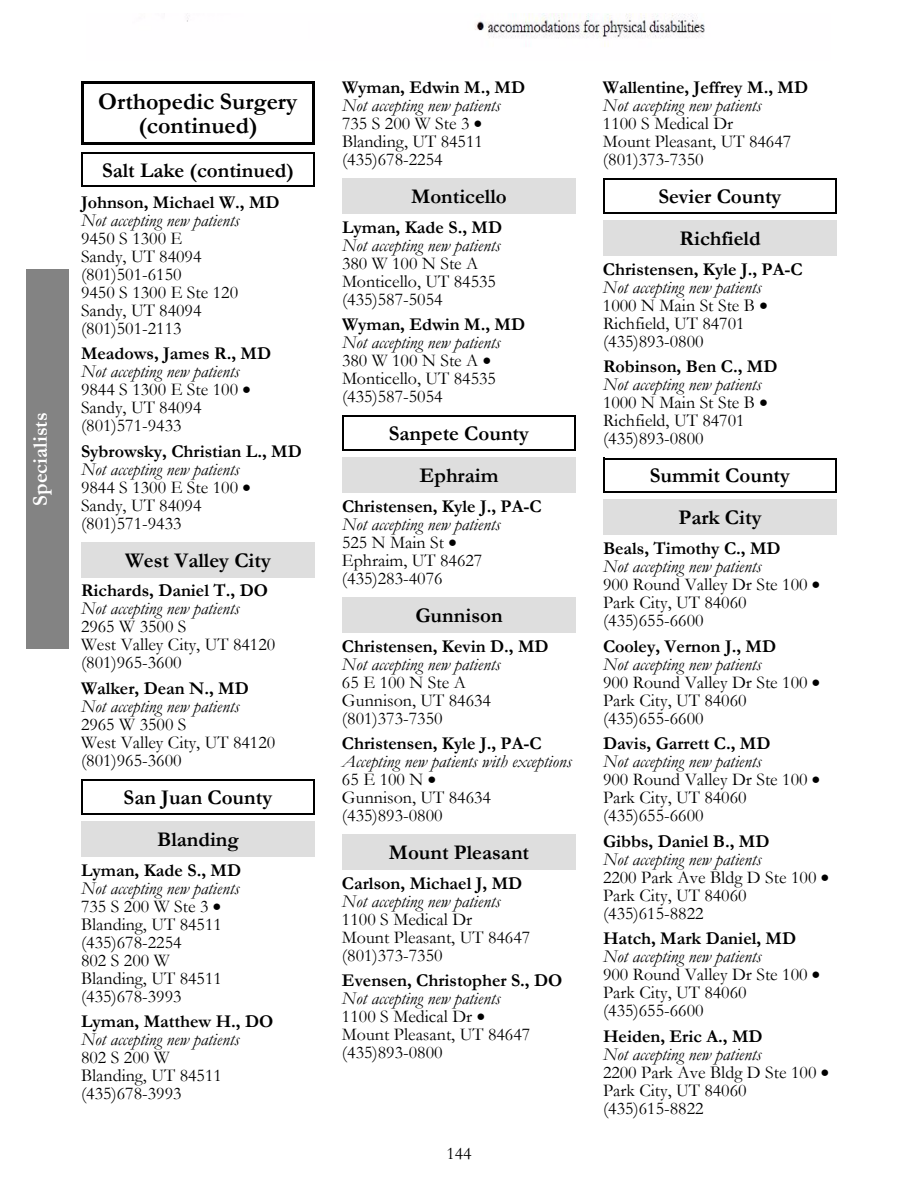
<style>
.page{position:relative;width:918px;height:1188px;background:#fff}
.page>*{position:absolute;margin:0;border:0;box-sizing:border-box;transform-origin:0 0}
.t1{font:700 24px/24px "Garamond";color:#000;text-align:center}
.t2{font:700 21px/42.2px "Garamond";color:#000;text-align:center}
.t3{font:700 21px "Garamond";color:#fff}
.t4{font:18px/18px "Garamond";color:#000}
.t5{font:700 18px "Garamond";color:#000}
.t6{font:italic 18px "Garamond";color:#000}
.t7{font:17.85px "Garamond";color:#000}
.s1{font-style:italic}
</style>
<div class="page">
<img style="left:187px;top:14px;width:518px;height:33px">
<div style="left:27px;top:270px;width:41px;height:378px;background:#838383"></div>
<hr style="left:27px;top:269px;width:41px;height:2px;background:#838383">
<hr style="left:26px;top:647px;width:42px;height:2px;background:#838383">
<hr style="left:26px;top:269px;width:2px;height:379px;background:#838383">
<hr style="left:82px;top:81px;width:233px;height:3px;background:#000">
<hr style="left:312px;top:82px;width:3px;height:63px;background:#000">
<hr style="left:81px;top:142px;width:232px;height:3px;background:#000">
<hr style="left:81px;top:81px;width:3px;height:62px;background:#000">
<hr style="left:82px;top:152px;width:233px;height:2px;background:#000">
<hr style="left:314px;top:153px;width:1px;height:34px;background:#000">
<hr style="left:81px;top:186px;width:233px;height:1px;background:#000">
<hr style="left:81px;top:152px;width:2px;height:34px;background:#000">
<div style="left:81px;top:542px;width:234px;height:35px;background:#dedede"></div>
<hr style="left:82px;top:779px;width:233px;height:2px;background:#000">
<hr style="left:314px;top:780px;width:1px;height:34px;background:#000">
<hr style="left:81px;top:813px;width:233px;height:1px;background:#000">
<hr style="left:81px;top:779px;width:2px;height:35px;background:#000">
<div style="left:81px;top:822px;width:234px;height:35px;background:#dedede"></div>
<div style="left:342px;top:178px;width:234px;height:35px;background:#dedede"></div>
<hr style="left:343px;top:416px;width:233px;height:1px;background:#000">
<hr style="left:575px;top:416px;width:1px;height:35px;background:#000">
<hr style="left:342px;top:449px;width:233px;height:2px;background:#000">
<hr style="left:342px;top:416px;width:2px;height:34px;background:#000">
<div style="left:342px;top:458px;width:234px;height:35px;background:#dedede"></div>
<div style="left:342px;top:597px;width:234px;height:35px;background:#dedede"></div>
<div style="left:342px;top:835px;width:234px;height:35px;background:#dedede"></div>
<hr style="left:604px;top:178px;width:233px;height:2px;background:#000">
<hr style="left:836px;top:179px;width:1px;height:35px;background:#000">
<hr style="left:603px;top:212px;width:233px;height:2px;background:#000">
<hr style="left:603px;top:178px;width:2px;height:35px;background:#000">
<div style="left:603px;top:221px;width:234px;height:35px;background:#dedede"></div>
<hr style="left:604px;top:458px;width:233px;height:1px;background:#000">
<hr style="left:836px;top:459px;width:1px;height:34px;background:#000">
<hr style="left:603px;top:491px;width:233px;height:2px;background:#000">
<hr style="left:603px;top:458px;width:2px;height:34px;background:#000">
<div style="left:603px;top:500px;width:234px;height:35px;background:#dedede"></div>
<p class="t3" style="left:29px;top:506px;width:95px;rotate:-90deg">Specialists</p>
<h1 class="t1" style="left:98px;top:90px;width:201px">Orthopedic Surgery (continued)</h1>
<p class="t2" style="left:102px;top:149px;width:193px">Salt Lake (continued)</p>
<p class="t5" style="left:81px;top:192px;width:200px">Johnson, Michael W., MD</p>
<p class="t6" style="left:81px;top:210px;width:160px">Not accepting new patients</p>
<p class="t4" style="left:81px;top:229px;width:159px">9450 S 1300 E<br>Sandy, UT 84094 (801)501-6150<br>9450 S 1300 E Ste 120<br>Sandy, UT 84094 (801)501-2113</p>
<p class="t5" style="left:81px;top:344px;width:192px">Meadows, James R., MD</p>
<p class="t4" style="left:81px;top:363px;width:171px"><span class="s1">Not accepting new patients<br></span>9844 S 1300 E Ste 100 •<br>Sandy, UT 84094 (801)571-9433</p>
<p class="t5" style="left:81px;top:441px;width:222px">Sybrowsky, Christian L., MD</p>
<p class="t4" style="left:81px;top:460px;width:171px"><span class="s1">Not accepting new patients<br></span>9844 S 1300 E Ste 100 •<br>Sandy, UT 84094 (801)571-9433</p>
<p class="t2" style="left:125px;top:539px;width:147px">West Valley City</p>
<p class="t5" style="left:81px;top:581px;width:189px">Richards, Daniel T., DO</p>
<p class="t6" style="left:81px;top:599px;width:160px">Not accepting new patients</p>
<p class="t4" style="left:81px;top:618px;width:196px">2965 W 3500 S<br>West Valley City, UT 84120 (801)965-3600</p>
<p class="t5" style="left:81px;top:678px;width:169px">Walker, Dean N., MD</p>
<p class="t6" style="left:81px;top:696px;width:160px">Not accepting new patients</p>
<p class="t4" style="left:81px;top:716px;width:196px">2965 W 3500 S<br>West Valley City, UT 84120 (801)965-3600</p>
<p class="t2" style="left:124px;top:777px;width:150px">San Juan County<br>Blanding</p>
<p class="t5" style="left:81px;top:860px;width:162px">Lyman, Kade S., MD</p>
<p class="t4" style="left:81px;top:879px;width:160px"><span class="s1">Not accepting new patients<br></span>735 S 200 W Ste 3 •<br>Blanding, UT 84511 (435)678-2254<br>802 S 200 W<br>Blanding, UT 84511 (435)678-3993</p>
<p class="t5" style="left:81px;top:1012px;width:194px">Lyman, Matthew H., DO</p>
<p class="t6" style="left:81px;top:1030px;width:160px">Not accepting new patients</p>
<p class="t4" style="left:81px;top:1049px;width:142px">802 S 200 W<br>Blanding, UT 84511 (435)678-3993</p>
<p class="t5" style="left:342px;top:77px;width:185px">Wyman, Edwin M., MD</p>
<p class="t4" style="left:342px;top:97px;width:160px"><span class="s1">Not accepting new patients<br></span>735 S 200 W Ste 3 •<br>Blanding, UT 84511 (435)678-2254</p>
<p class="t2" style="left:411px;top:176px;width:97px">Monticello</p>
<p class="t5" style="left:342px;top:217px;width:162px">Lyman, Kade S., MD</p>
<p class="t6" style="left:342px;top:235px;width:160px">Not accepting new patients</p>
<p class="t4" style="left:342px;top:254px;width:156px">380 W 100 N Ste A<br>Monticello, UT 84535 (435)587-5054</p>
<p class="t5" style="left:342px;top:315px;width:185px">Wyman, Edwin M., MD</p>
<p class="t4" style="left:342px;top:334px;width:160px"><span class="s1">Not accepting new patients<br></span>380 W 100 N Ste A •<br>Monticello, UT 84535 (435)587-5054</p>
<p class="t2" style="left:389px;top:413px;width:142px">Sanpete County<br>Ephraim</p>
<p class="t5" style="left:342px;top:496px;width:201px">Christensen, Kyle J., PA-C</p>
<p class="t4" style="left:342px;top:516px;width:160px"><span class="s1">Not accepting new patients<br></span>525 N Main St •<br>Ephraim, UT 84627 (435)283-4076</p>
<p class="t2" style="left:415px;top:595px;width:89px">Gunnison</p>
<p class="t5" style="left:342px;top:636px;width:208px">Christensen, Kevin D., MD</p>
<p class="t6" style="left:342px;top:654px;width:160px">Not accepting new patients</p>
<p class="t4" style="left:342px;top:673px;width:151px">65 E 100 N Ste A<br>Gunnison, UT 84634 (801)373-7350</p>
<p class="t5" style="left:342px;top:734px;width:201px">Christensen, Kyle J., PA-C</p>
<p class="t4" style="left:342px;top:753px;width:231px"><span class="s1">Accepting new patients with exceptions<br></span>65 E 100 N •<br>Gunnison, UT 84634 (435)893-0800</p>
<p class="t2" style="left:389px;top:832px;width:142px">Mount Pleasant</p>
<p class="t5" style="left:342px;top:873px;width:182px">Carlson, Michael J, MD</p>
<p class="t6" style="left:342px;top:891px;width:160px">Not accepting new patients</p>
<p class="t4" style="left:342px;top:910px;width:190px">1100 S Medical Dr<br>Mount Pleasant, UT 84647 (801)373-7350</p>
<p class="t5" style="left:342px;top:971px;width:222px">Evensen, Christopher S., DO</p>
<p class="t4" style="left:342px;top:990px;width:190px"><span class="s1">Not accepting new patients<br></span>1100 S Medical Dr •<br>Mount Pleasant, UT 84647 (435)893-0800</p>
<p class="t7" style="left:446px;top:1144px;width:27px">144</p>
<p class="t5" style="left:603px;top:77px;width:207px">Wallentine, Jeffrey M., MD</p>
<p class="t6" style="left:603px;top:95px;width:160px">Not accepting new patients</p>
<p class="t4" style="left:603px;top:115px;width:190px">1100 S Medical Dr<br>Mount Pleasant, UT 84647 (801)373-7350</p>
<p class="t2" style="left:658px;top:176px;width:125px">Sevier County<br>Richfield</p>
<p class="t5" style="left:603px;top:259px;width:201px">Christensen, Kyle J., PA-C</p>
<p class="t4" style="left:603px;top:278px;width:166px"><span class="s1">Not accepting new patients<br></span>1000 N Main St Ste B •<br>Richfield, UT 84701 (435)893-0800</p>
<p class="t5" style="left:603px;top:357px;width:176px">Robinson, Ben C., MD</p>
<p class="t4" style="left:603px;top:376px;width:166px"><span class="s1">Not accepting new patients<br></span>1000 N Main St Ste B •<br>Richfield, UT 84701 (435)893-0800</p>
<p class="t2" style="left:650px;top:455px;width:142px">Summit County<br>Park City</p>
<p class="t5" style="left:603px;top:539px;width:179px">Beals, Timothy C., MD</p>
<p class="t4" style="left:603px;top:558px;width:219px"><span class="s1">Not accepting new patients<br></span>900 Round Valley Dr Ste 100 •<br>Park City, UT 84060 (435)655-6600</p>
<p class="t5" style="left:603px;top:636px;width:175px">Cooley, Vernon J., MD</p>
<p class="t4" style="left:603px;top:655px;width:219px"><span class="s1">Not accepting new patients<br></span>900 Round Valley Dr Ste 100 •<br>Park City, UT 84060 (435)655-6600</p>
<p class="t5" style="left:603px;top:734px;width:169px">Davis, Garrett C., MD</p>
<p class="t4" style="left:603px;top:753px;width:219px"><span class="s1">Not accepting new patients<br></span>900 Round Valley Dr Ste 100 •<br>Park City, UT 84060 (435)655-6600</p>
<p class="t5" style="left:603px;top:831px;width:168px">Gibbs, Daniel B., MD</p>
<p class="t4" style="left:603px;top:850px;width:228px"><span class="s1">Not accepting new patients<br></span>2200 Park Ave Bldg D Ste 100 •<br>Park City, UT 84060 (435)615-8822</p>
<p class="t5" style="left:603px;top:929px;width:195px">Hatch, Mark Daniel, MD</p>
<p class="t4" style="left:603px;top:948px;width:219px"><span class="s1">Not accepting new patients<br></span>900 Round Valley Dr Ste 100 •<br>Park City, UT 84060 (435)655-6600</p>
<p class="t5" style="left:603px;top:1026px;width:161px">Heiden, Eric A., MD</p>
<p class="t4" style="left:603px;top:1045px;width:228px"><span class="s1">Not accepting new patients<br></span>2200 Park Ave Bldg D Ste 100 •<br>Park City, UT 84060 (435)615-8822</p>
</div>
